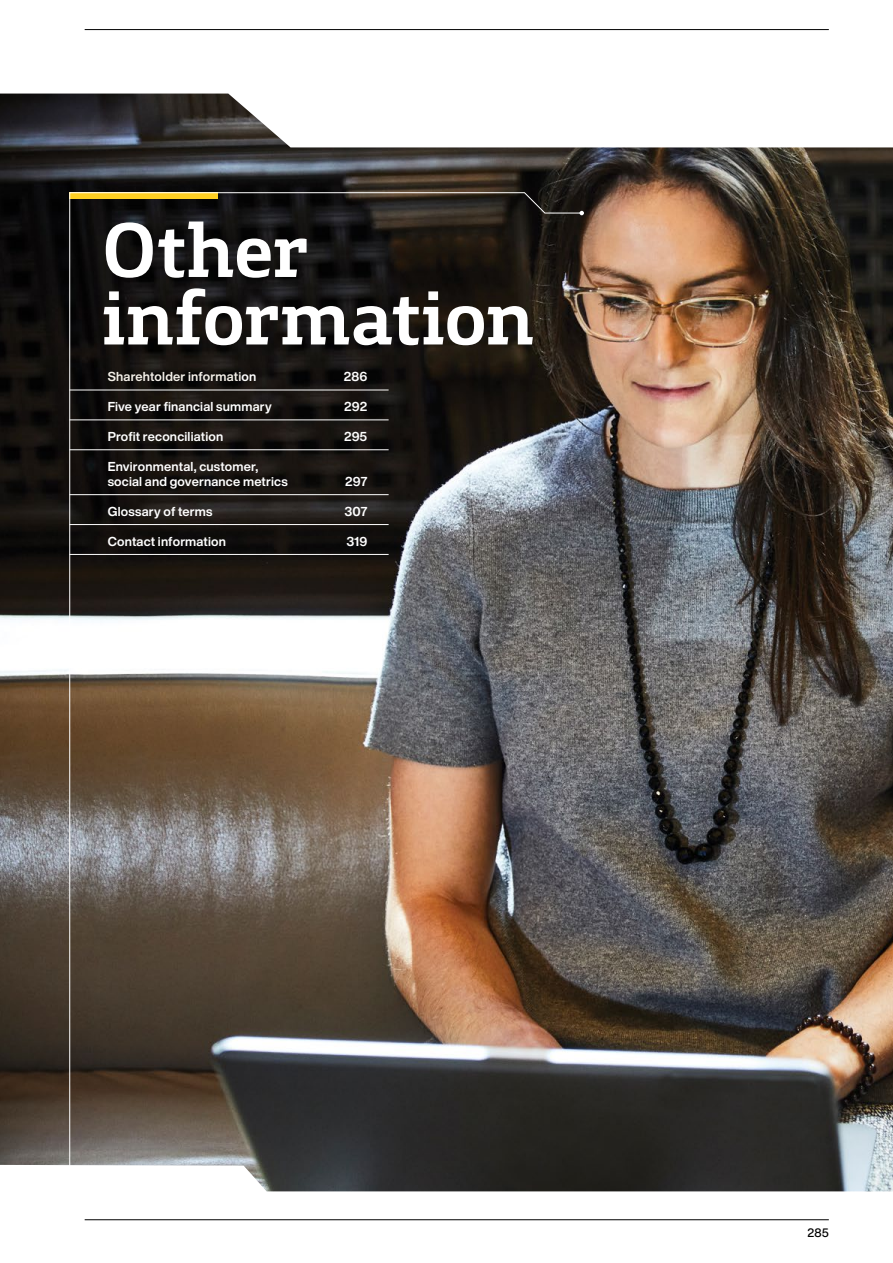
<style>
.page{position:relative;width:893px;height:1263px;background:#fff}
.page>*{position:absolute;margin:0;border:0;box-sizing:border-box;transform-origin:0 0}
.t1{font:700 72px/67.5px "CBA Slab";letter-spacing:-.015em;color:#fff}
.t2{font:700 12.75px/15px "Helvetica Now Display";letter-spacing:.015em;color:#fff}
.t3{font:700 12.75px "Helvetica Now Display";letter-spacing:.015em;color:#f5f1e9}
.t4{font:500 12px "Helvetica Now Display";color:#000}
.s1{color:#fff}
</style>
<div class="page">
<img style="left:0;top:94px;width:893px;height:1097px">
<img style="left:69px;top:192px;width:513px;height:980px">
<svg style="left:579px;top:211px;width:5px;height:4px"></svg>
<hr style="left:85px;top:29px;width:744px;height:1px;background:#000">
<hr style="left:85px;top:1219px;width:744px;height:1px;background:#000">
<h1 class="t1" style="left:102px;top:208px;width:434px">Other information</h1>
<p class="t3" style="left:108px;top:368px;width:150px">Sharehtolder informati<span class="s1">on</span></p>
<p class="t2" style="left:344px;top:369px;width:25px">286</p>
<p class="t2" style="left:108px;top:399px;width:166px">Five year financial summary</p>
<p class="t2" style="left:344px;top:399px;width:25px">292</p>
<p class="t2" style="left:108px;top:429px;width:117px">Profit reconciliation</p>
<p class="t2" style="left:344px;top:429px;width:25px">295</p>
<p class="t2" style="left:108px;top:459px;width:182px">Environmental, customer, social and governance metrics</p>
<p class="t2" style="left:345px;top:474px;width:24px">297</p>
<p class="t2" style="left:108px;top:504px;width:106px">Glossary of terms</p>
<p class="t2" style="left:345px;top:504px;width:24px">307</p>
<p class="t2" style="left:108px;top:533px;width:120px">Contact information</p>
<p class="t2" style="left:346px;top:533px;width:22px">319</p>
<p class="t4" style="left:808px;top:1225px;width:23px">285</p>
</div>
